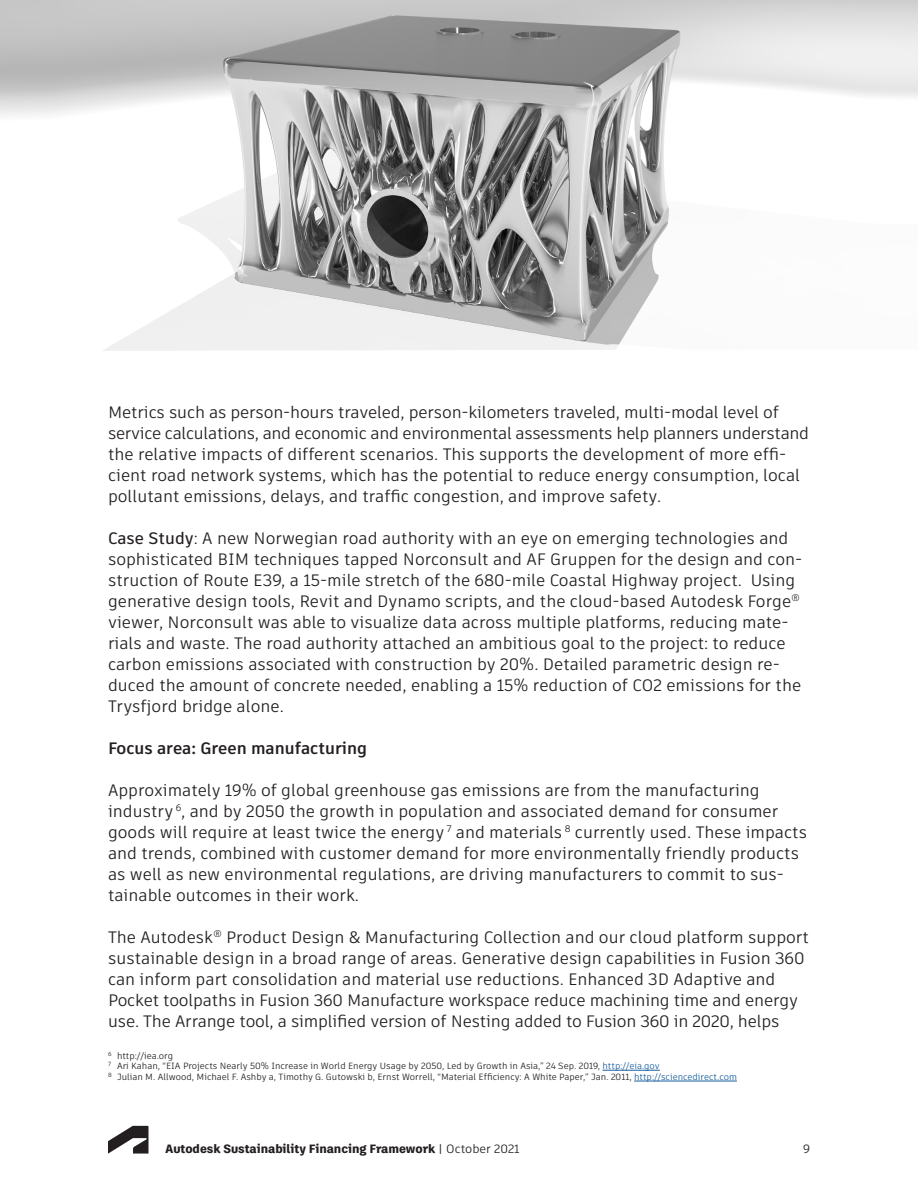
<style>
.page{position:relative;width:918px;height:1188px;background:#fff}
.page>*{position:absolute;margin:0;border:0;box-sizing:border-box;transform-origin:0 0}
.Copy_text{font:16.5px/21px "Artifakt Element";color:#231f20}
.Copy_text-2{font:700 16.5px "Artifakt Element";color:#231f20}
.t1{font:800 12px "Artifakt Legend";color:#231f20}
.t2{font:12px "Artifakt Element";color:#231f20}
.t3{font:9px "Artifakt Element";color:#231f20}
.s1{font-weight:600}
.s2{color:#175d9e}
.s3{font-family:"Artifakt Element";font-weight:400}
</style>
<div class="page">
<svg style="left:108px;top:1126px;width:41px;height:28px"></svg>
<img style="left:0;top:0;width:918px;height:351px">
<hr style="left:603px;top:1070px;width:57px;height:1px;background:#175d9e">
<hr style="left:634px;top:1081px;width:103px;height:1px;background:#175d9e">
<p class="Copy_text" style="left:108px;top:402px;width:672px">Metrics such as person‑hours traveled, person‑kilometers traveled, multi‑modal level of</p>
<p class="Copy_text" style="left:108px;top:423px;width:703px">service calculations, and economic and environmental assessments help planners understand the relative impacts of different scenarios. This supports the development of more effi‑ cient road network systems, which has the potential to reduce energy consumption, local pollutant emissions, delays, and traffic congestion, and improve safety.</p>
<p class="Copy_text" style="left:108px;top:528px;width:696px"><span class="s1">Case Study</span>: A new Norwegian road authority with an eye on emerging technologies and sophisticated BIM techniques tapped Norconsult and AF Gruppen for the design and con‑ struction of Route E39, a 15‑mile stretch of the 680‑mile Coastal Highway project. Using generative design tools, Revit and Dynamo scripts, and the cloud‑based Autodesk Forge<sup>® </sup>viewer, Norconsult was able to visualize data across multiple platforms, reducing mate‑ rials and waste. The road authority attached an ambitious goal to the project: to reduce carbon emissions associated with construction by 20%. Detailed parametric design re‑ duced the amount of concrete needed, enabling a 15% reduction of CO2 emissions for the Trysfjord bridge alone.</p>
<p class="Copy_text-2" style="left:108px;top:737px;width:261px">Focus area: Green manufacturing</p>
<p class="Copy_text" style="left:108px;top:780px;width:701px">Approximately 19% of global greenhouse gas emissions are from the manufacturing industry <sup>6</sup>, and by 2050 the growth in population and associated demand for consumer goods will require at least twice the energy <sup>7</sup> and materials <sup>8</sup> currently used. These impacts and trends, combined with customer demand for more environmentally friendly products as well as new environmental regulations, are driving manufacturers to commit to sus‑ tainable outcomes in their work.</p>
<p class="Copy_text" style="left:108px;top:927px;width:702px">The Autodesk<sup>®</sup> Product Design &amp; Manufacturing Collection and our cloud platform support sustainable design in a broad range of areas. Generative design capabilities in Fusion 360 can inform part consolidation and material use reductions. Enhanced 3D Adaptive and Pocket toolpaths in Fusion 360 Manufacture workspace reduce machining time and energy use. The Arrange tool, a simplified version of Nesting added to Fusion 360 in 2020, helps</p>
<p class="t3" style="left:108px;top:1049px;width:67px"><sup>6</sup> http://iea.org</p>
<p class="t3" style="left:108px;top:1060px;width:553px"><sup>7</sup> Ari Kahan, “EIA Projects Nearly 50% Increase in World Energy Usage by 2050, Led by Growth in Asia,” 24 Sep. 2019, <span class="s2">http://eia.gov</span></p>
<p class="t3" style="left:108px;top:1071px;width:630px"><sup>8</sup> Julian M. Allwood, Michael F. Ashby a, Timothy G. Gutowski b, Ernst Worrell, “Material Efficiency: A White Paper,” Jan. 2011, <span class="s2">http://sciencedirect.com</span></p>
<p class="t1" style="left:166px;top:1141px;width:355px">Autodesk Sustainability Financing Framework <span class="s3">| October 2021</span></p>
<p class="t2" style="left:803px;top:1141px;width:8px">9</p>
</div>
